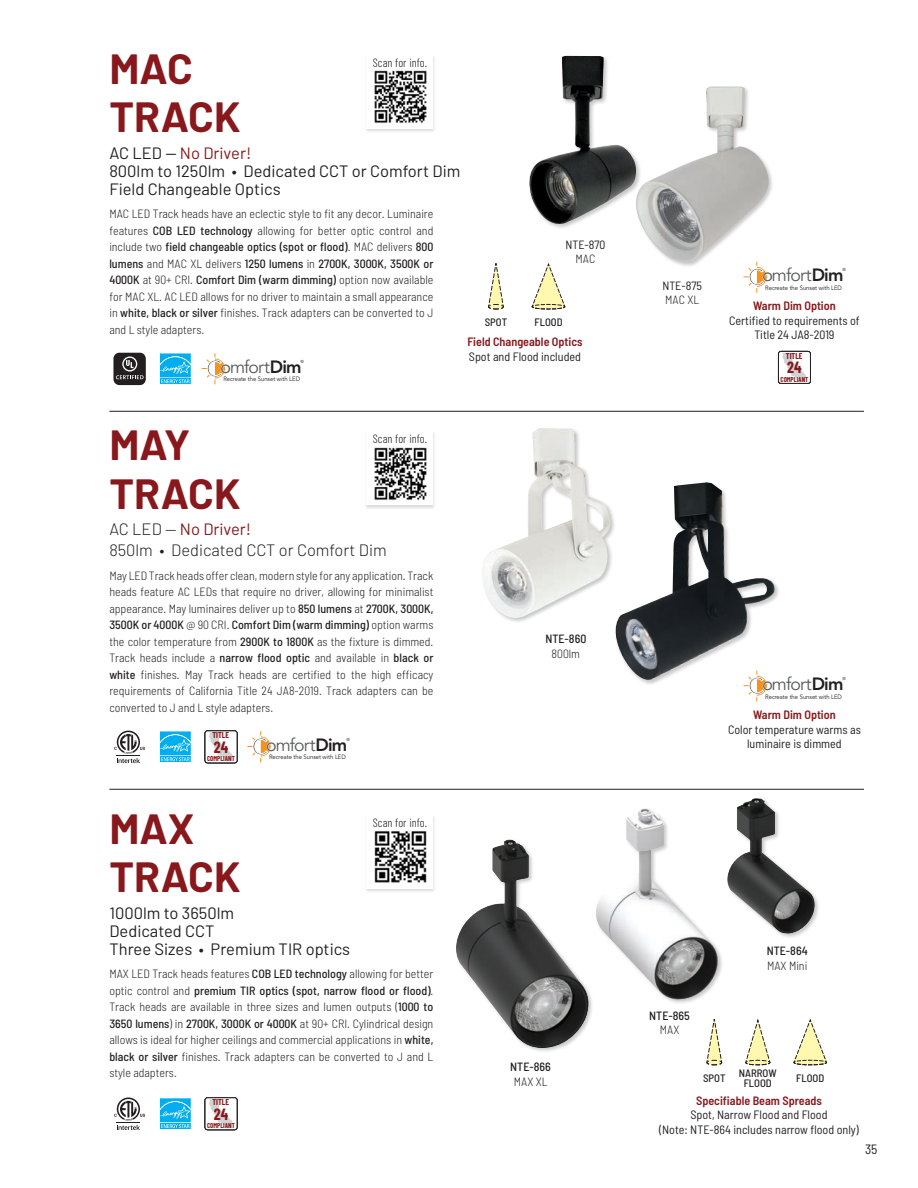
<style>
.page{position:relative;width:918px;height:1188px;background:#fff}
.page>*{position:absolute;margin:0;border:0;box-sizing:border-box;transform-origin:0 0}
.Product_Title{font:700 42.3px/48.6px "Barlow";color:#88181b}
.t1{font:17.7px "Avenir LT Std";letter-spacing:-.05em;color:#57585a}
.Product_Subtitle{font:16.5px/18px "Barlow";color:#231f20}
.Product_Subtitle-2{font:300 16.5px/21px "Barlow";color:#231f20}
.t2{font:700 16.35px "Barlow Condensed";color:#88181b;scale:.96 1}
.t3{font:semi-condensed 13.5px "Barlow";color:#231f20}
.t4{font:semi-condensed 12.15px/14.5px "Barlow";color:#231f20;text-align:center}
.t5{font:600 semi-condensed 12.15px "Barlow";color:#88181b}
.Product_Text{font:300 semi-condensed 12px/16.5px "Barlow";color:#231f20;text-align:justify}
.t6{font:500 semi-condensed 12px/14.4px "Barlow";color:#231f20;text-align:center}
.t7{font:300 12px "Barlow Condensed";color:#231f20}
.t8{font:semi-condensed 12px/14.4px "Barlow";color:#231f20}
.t9{font:500 semi-condensed 10.8px/9.4px "Barlow";color:#231f20;text-align:center}
.t10{font:700 8.55px "Barlow Condensed";color:#88181b;scale:.96 1}
.t11{font:700 7.05px "Barlow Condensed";color:#88181b;scale:.96 1}
.t12{font:6.3px "Avenir LT Std";letter-spacing:-.01em;color:#231f20;scale:.95 1}
.t13{font:4.35px "Avenir LT Std";color:#231f20}
.t14{font:700 4.2px "Barlow Condensed";color:#88181b;scale:.96 1}
.s1{color:#88181b}
.s2{font-weight:500}
.s3{font-weight:800;color:#231f20}
.s4{font-weight:300}
.s5{font-weight:400;color:#88181b}
</style>
<div class="page">
<div style="left:455px;top:797px;width:365px;height:256px;background:#231f20;opacity:.25"></div>
<img style="left:456px;top:818px;width:359px;height:230px">
<img style="left:642px;top:87px;width:128px;height:179px">
<div style="left:528px;top:54px;width:114px;height:176px;background:#231f20;opacity:.25"></div>
<img style="left:528px;top:56px;width:109px;height:173px">
<div style="left:481px;top:428px;width:135px;height:196px;background:#231f20;opacity:.25"></div>
<img style="left:482px;top:441px;width:130px;height:177px">
<div style="left:614px;top:481px;width:167px;height:205px;background:#fff"></div>
<img style="left:603px;top:482px;width:173px;height:204px">
<div style="left:99px;top:410px;width:775px;height:31px;background:#fff"></div>
<hr style="left:109px;top:411px;width:755px;height:1px;background:#231f20">
<div style="left:99px;top:788px;width:775px;height:30px;background:#fff"></div>
<hr style="left:109px;top:789px;width:755px;height:1px;background:#231f20">
<div style="left:364px;top:814px;width:72px;height:79px;background:#231f20;opacity:.15"></div>
<div style="left:367px;top:814px;width:66px;height:74px;background:#fff"></div>
<img style="left:374px;top:831px;width:53px;height:52px">
<div style="left:364px;top:54px;width:72px;height:79px;background:#231f20;opacity:.15"></div>
<div style="left:367px;top:54px;width:66px;height:74px;background:#fff"></div>
<img style="left:374px;top:70px;width:53px;height:53px">
<div style="left:364px;top:430px;width:72px;height:80px;background:#231f20;opacity:.15"></div>
<div style="left:367px;top:430px;width:66px;height:75px;background:#fff"></div>
<img style="left:374px;top:447px;width:53px;height:53px">
<svg style="left:778px;top:351px;width:33px;height:33px"></svg>
<svg style="left:204px;top:730px;width:34px;height:34px"></svg>
<svg style="left:488px;top:263px;width:16px;height:47px"></svg>
<svg style="left:531px;top:263px;width:35px;height:47px"></svg>
<svg style="left:706px;top:1015px;width:16px;height:51px"></svg>
<svg style="left:745px;top:1018px;width:26px;height:48px"></svg>
<svg style="left:793px;top:1018px;width:34px;height:48px"></svg>
<svg style="left:159px;top:353px;width:32px;height:31px"></svg>
<div style="left:113px;top:353px;width:33px;height:32px;background:#231f20;border-radius:6px"></div>
<svg style="left:116px;top:356px;width:28px;height:23px"></svg>
<svg style="left:248px;top:732px;width:24px;height:30px"></svg>
<svg style="left:202px;top:354px;width:24px;height:30px"></svg>
<svg style="left:744px;top:262px;width:26px;height:30px"></svg>
<svg style="left:744px;top:671px;width:29px;height:30px"></svg>
<svg style="left:114px;top:731px;width:31px;height:32px"></svg>
<svg style="left:159px;top:731px;width:32px;height:31px"></svg>
<svg style="left:204px;top:1097px;width:34px;height:33px"></svg>
<svg style="left:114px;top:1098px;width:31px;height:32px"></svg>
<svg style="left:159px;top:1098px;width:32px;height:31px"></svg>
<p class="Product_Title" style="left:109px;top:44px;width:133px">MAC<br>TRACK</p>
<p class="t7" style="left:373px;top:55px;width:56px">Scan for info.</p>
<p class="Product_Subtitle" style="left:109px;top:143px;width:352px">AC LED — <span class="s1">No Driver!<br></span>800lm to 1250lm • Dedicated CCT or Comfort Dim<br>Field Changeable Optics</p>
<p class="Product_Text" style="left:109px;top:205px;width:326px">MAC LED Track heads have an eclectic style to fit any decor. Luminaire features <span class="s2">COB LED technology</span> allowing for better optic control and include two <span class="s2">field changeable optics (spot or flood)</span>. MAC delivers <span class="s2">800 lumens</span> and MAC XL delivers <span class="s2">1250 lumens</span> in <span class="s2">2700K, 3000K, 3500K or 4000K</span> at 90+ CRI. <span class="s2">Comfort Dim (warm dimming)</span> option now available for MAC XL. AC LED allows for no driver to maintain a small appearance in <span class="s2">white, black or silver</span> finishes. Track adapters can be converted to J and L style adapters.</p>
<p class="t1" style="left:220px;top:357px;width:83px">omfort<span class="s3">Dim</span></p>
<p class="t12" style="left:223px;top:376px;width:82px">Recreate the Sunset with LED</p>
<p class="t13" style="left:301px;top:359px;width:5px">®</p>
<p class="t8" style="left:565px;top:237px;width:41px;text-align:center">NTE-870<br><span class="s4">MAC</span></p>
<p class="t9" style="left:485px;top:317px;width:24px">SPOT</p>
<p class="t9" style="left:535px;top:317px;width:30px">FLOOD</p>
<p class="t5" style="left:467px;top:334px;width:117px">Field Changeable Optics</p>
<p class="t4" style="left:469px;top:349px;width:114px">Spot and Flood included</p>
<p class="Product_Title" style="left:109px;top:421px;width:133px">MAY<br>TRACK</p>
<p class="t7" style="left:373px;top:431px;width:56px">Scan for info.</p>
<p class="Product_Subtitle-2" style="left:109px;top:518px;width:279px">AC LED — <span class="s5">No Driver!<br></span>850lm • Dedicated CCT or Comfort Dim</p>
<p class="Product_Text" style="left:109px;top:567px;width:326px">May LED Track heads offer clean, modern style for any application. Track heads feature AC LEDs that require no driver, allowing for minimalist appearance. May luminaires deliver up to <span class="s2">850 lumens</span> at <span class="s2">2700K, 3000K, 3500K or 4000K</span> @ 90 CRI. <span class="s2">Comfort Dim (warm dimming)</span> option warms the color temperature from <span class="s2">2900K to 1800K</span> as the fixture is dimmed.<br>Track heads include a <span class="s2">narrow flood optic</span> and available in <span class="s2">black or white</span> finishes. May Track heads are certified to the high efficacy requirements of California Title 24 JA8-2019. Track adapters can be converted to J and L style adapters.</p>
<p class="t10" style="left:212px;top:730px;width:19px">TITLE</p>
<p class="t11" style="left:214px;top:730px;width:16px">TITLE</p>
<p class="t11" style="left:207px;top:750px;width:31px">COMPLIANT</p>
<p class="t14" style="left:215px;top:757px;width:15px">PENDING</p>
<p class="t2" style="left:221px;top:735px;width:9px">00</p>
<p class="t2" style="left:214px;top:734px;width:16px">24</p>
<p class="t11" style="left:207px;top:755px;width:31px">COMPLIANT</p>
<p class="t2" style="left:214px;top:737px;width:16px">24</p>
<p class="t1" style="left:266px;top:735px;width:83px">omfort<span class="s3">Dim</span></p>
<p class="t12" style="left:269px;top:754px;width:82px">Recreate the Sunset with LED</p>
<p class="t13" style="left:346px;top:737px;width:5px">®</p>
<p class="t6" style="left:545px;top:632px;width:42px">NTE-860<br><span class="s4">800lm</span></p>
<p class="Product_Title" style="left:109px;top:804px;width:133px">MAX<br>TRACK</p>
<p class="Product_Subtitle" style="left:109px;top:903px;width:242px">1000lm to 3650lm<br>Dedicated CCT<br>Three Sizes • Premium TIR optics</p>
<p class="t7" style="left:373px;top:815px;width:56px">Scan for info.</p>
<p class="Product_Text" style="left:109px;top:965px;width:326px">MAX LED Track heads features <span class="s2">COB LED technology</span> allowing for better optic control and <span class="s2">premium TIR optics (spot, narrow flood or flood)</span>.<br>Track heads are available in three sizes and lumen outputs (<span class="s2">1000 to 3650 lumens</span>) in <span class="s2">2700K, 3000K or 4000K</span> at 90+ CRI. Cylindrical design allows is ideal for higher ceilings and commercial applications in <span class="s2">white, black or silver</span> finishes. Track adapters can be converted to J and L style adapters.</p>
<p class="t10" style="left:212px;top:1097px;width:19px">TITLE</p>
<p class="t11" style="left:214px;top:1097px;width:16px">TITLE</p>
<p class="t11" style="left:207px;top:1117px;width:31px">COMPLIANT</p>
<p class="t14" style="left:215px;top:1124px;width:15px">PENDING</p>
<p class="t2" style="left:221px;top:1102px;width:9px">00</p>
<p class="t2" style="left:214px;top:1101px;width:16px">24</p>
<p class="t11" style="left:207px;top:1121px;width:31px">COMPLIANT</p>
<p class="t2" style="left:214px;top:1103px;width:16px">24</p>
<p class="t6" style="left:510px;top:1059px;width:42px;text-align:left">NTE-866<br><span class="s4">MAX XL</span></p>
<p class="t8" style="left:662px;top:278px;width:41px">NTE-875<br><span class="s4">MAC XL</span></p>
<p class="t1" style="left:762px;top:265px;width:83px">omfort<span class="s3">Dim</span></p>
<p class="t12" style="left:765px;top:284px;width:82px">Recreate the Sunset with LED</p>
<p class="t13" style="left:843px;top:267px;width:5px">®</p>
<p class="t5" style="left:753px;top:298px;width:84px">Warm Dim Option</p>
<p class="t4" style="left:729px;top:313px;width:132px">Certified to requirements of<br>Title 24 JA8-2019</p>
<p class="t10" style="left:786px;top:350px;width:19px">TITLE</p>
<p class="t11" style="left:787px;top:351px;width:16px">TITLE</p>
<p class="t11" style="left:781px;top:370px;width:31px">COMPLIANT</p>
<p class="t14" style="left:788px;top:377px;width:15px">PENDING</p>
<p class="t2" style="left:794px;top:356px;width:9px">00</p>
<p class="t2" style="left:787px;top:354px;width:16px">24</p>
<p class="t11" style="left:781px;top:375px;width:31px">COMPLIANT</p>
<p class="t2" style="left:787px;top:357px;width:16px">24</p>
<p class="t1" style="left:762px;top:674px;width:83px">omfort<span class="s3">Dim</span></p>
<p class="t12" style="left:765px;top:693px;width:82px">Recreate the Sunset with LED</p>
<p class="t13" style="left:843px;top:676px;width:5px">®</p>
<p class="t5" style="left:753px;top:707px;width:84px">Warm Dim Option</p>
<p class="t4" style="left:728px;top:722px;width:134px">Color temperature warms as luminaire is dimmed</p>
<p class="t6" style="left:649px;top:1008px;width:42px">NTE-865<br><span class="s4">MAX</span></p>
<p class="t6" style="left:767px;top:944px;width:42px;text-align:left">NTE-864<br><span class="s4">MAX Mini</span></p>
<p class="t9" style="left:703px;top:1073px;width:24px">SPOT</p>
<p class="t9" style="left:739px;top:1068px;width:39px">NARROW<br>FLOOD</p>
<p class="t9" style="left:796px;top:1073px;width:30px">FLOOD</p>
<p class="t5" style="left:696px;top:1093px;width:127px">Specifiable Beam Spreads</p>
<p class="t4" style="left:659px;top:1107px;width:201px">Spot, Narrow Flood and Flood<br>(Note: NTE-864 includes narrow flood only)</p>
<p class="t3" style="left:865px;top:1141px;width:14px">35</p>
</div>
